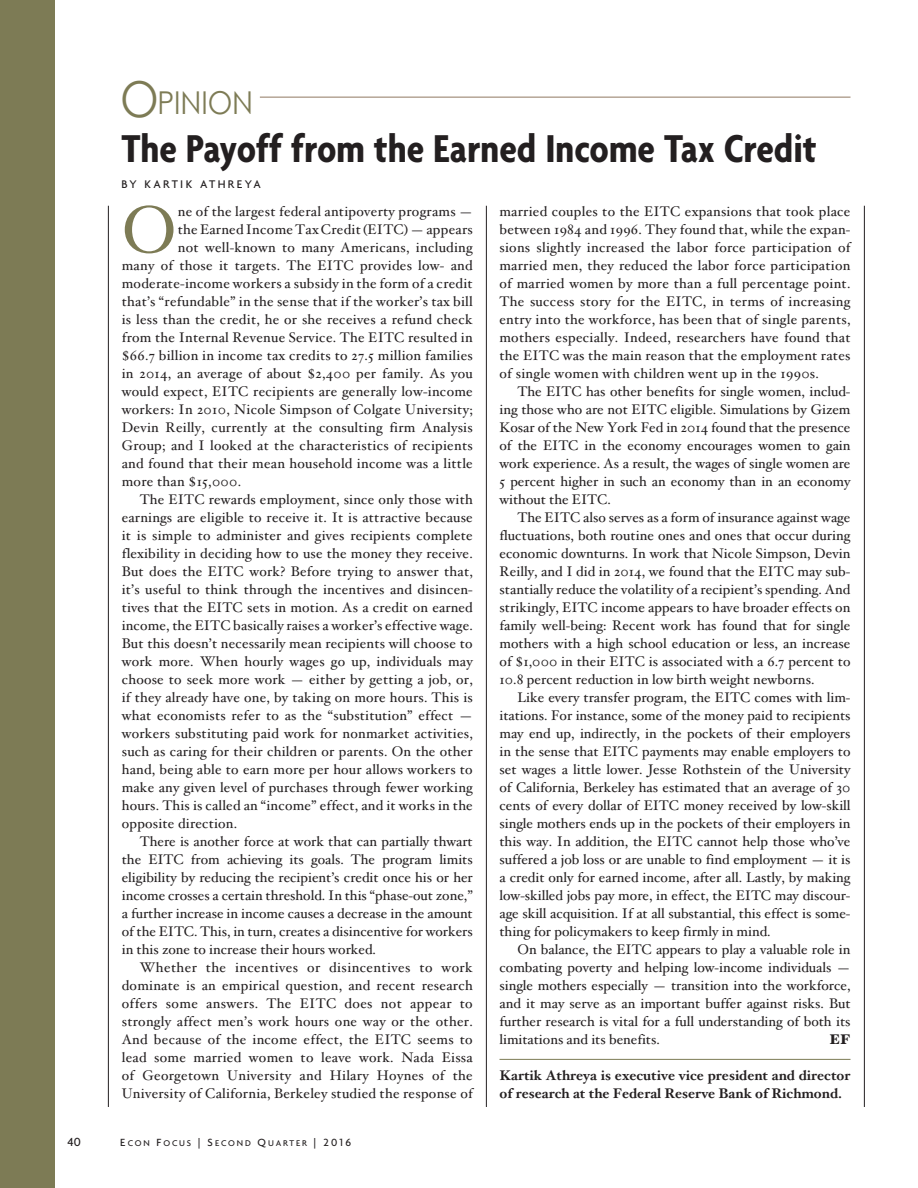
<style>
.page{position:relative;width:918px;height:1188px;background:#fff}
.page>*{position:absolute;margin:0;border:0;box-sizing:border-box;transform-origin:0 0}
.Body_Copy_w_indent{font:66.15px "Hoefler Text";color:#7d7b55}
.t1{font:700 condensed 42px "Agenda";color:#231f20}
.t2{font:31.5px "Century Gothic";color:#7d7b55;scale:.9 1}
.Body_Copy{font:13.95px/18px "Hoefler Text";letter-spacing:.005em;color:#231f20;text-align:justify}
.Body_Copy_w_indent-2{font:13.95px "Hoefler Text";letter-spacing:.02em;color:#231f20}
.Body_Copy_w_indent-3{font:700 13.95px/18px "Hoefler Text";color:#231f20}
.Body_Copy-2{font:900 13.95px "Hoefler Text";color:#231f20}
.t3{font:500 12.75px "Agenda";color:#231f20}
.By_Line{font:500 12px "Agenda";letter-spacing:.2em;color:#231f20}
.t4{font:500 9px "Agenda";letter-spacing:.2em;color:#231f20}
.s1{font-size:49.5px}
.s2{font-size:11.25px}
</style>
<div class="page">
<hr style="left:486px;top:206px;width:1px;height:901px;background:#231f20">
<hr style="left:108px;top:206px;width:1px;height:901px;background:#231f20">
<hr style="left:864px;top:206px;width:1px;height:901px;background:#231f20">
<div style="left:0;top:0;width:54px;height:1188px;background:#7d7b55"></div>
<hr style="left:500px;top:1059px;width:350px;height:1px;background:#7d7b55">
<hr style="left:260px;top:97px;width:591px;height:1px;background:#907962">
<p class="t2" style="left:120px;top:83px;width:149px"><span class="s1">O</span>PINION</p>
<p class="t1" style="left:122px;top:124px;width:697px">The Payoff from the Earned Income Tax Credit</p>
<p class="By_Line" style="left:122px;top:177px;width:141px">BY KARTIK ATHREYA</p>
<p class="Body_Copy_w_indent" style="left:122px;top:191px;width:56px">O</p>
<p class="Body_Copy_w_indent-2" style="left:178px;top:203px;width:297px">ne of the largest federal antipoverty programs —</p>
<p class="Body_Copy_w_indent-2" style="left:178px;top:221px;width:296px">the Earned Income Tax Credit (EITC) — appears</p>
<p class="Body_Copy_w_indent-2" style="left:178px;top:239px;width:296px">not well-known to many Americans, including</p>
<p class="Body_Copy_w_indent-2" style="left:122px;top:257px;width:353px">many of those it targets. The EITC provides low- and</p>
<p class="Body_Copy_w_indent-2" style="left:122px;top:275px;width:353px">moderate-income workers a subsidy in the form of a credit</p>
<p class="Body_Copy_w_indent-2" style="left:122px;top:293px;width:353px">that’s “refundable” in the sense that if the worker’s tax bill</p>
<p class="Body_Copy_w_indent-2" style="left:122px;top:311px;width:353px">is less than the credit, he or she receives a refund check</p>
<p class="Body_Copy_w_indent-2" style="left:122px;top:329px;width:353px">from the Internal Revenue Service. The EITC resulted in</p>
<p class="Body_Copy_w_indent-2" style="left:122px;top:347px;width:353px">$66.7 billion in income tax credits to 27.5 million families</p>
<p class="Body_Copy_w_indent-2" style="left:122px;top:365px;width:353px">in 2014, an average of about $2,400 per family. As you</p>
<p class="Body_Copy_w_indent-2" style="left:122px;top:383px;width:353px">would expect, EITC recipients are generally low-income</p>
<p class="Body_Copy_w_indent-2" style="left:122px;top:401px;width:353px">workers: In 2010, Nicole Simpson of Colgate University;</p>
<p class="Body_Copy_w_indent-2" style="left:122px;top:419px;width:353px">Devin Reilly, currently at the consulting firm Analysis</p>
<p class="Body_Copy_w_indent-2" style="left:122px;top:437px;width:353px">Group; and I looked at the characteristics of recipients</p>
<p class="Body_Copy_w_indent-2" style="left:122px;top:455px;width:353px">and found that their mean household income was a little</p>
<p class="Body_Copy_w_indent-2" style="left:122px;top:473px;width:121px">more than $15,000.</p>
<p class="Body_Copy" style="left:122px;top:491px;width:353px;text-indent:18px">The EITC rewards employment, since only those with earnings are eligible to receive it. It is attractive because it is simple to administer and gives recipients complete flexibility in deciding how to use the money they receive.<br>But does the EITC work? Before trying to answer that, it’s useful to think through the incentives and disincen&shy;tives that the EITC sets in motion. As a credit on earned income, the EITC basically raises a worker’s effective wage.<br>But this doesn’t necessarily mean recipients will choose to work more. When hourly wages go up, individuals may choose to seek more work — either by getting a job, or, if they already have one, by taking on more hours. This is what economists refer to as the “substitution” effect — workers substituting paid work for nonmarket activities, such as caring for their children or parents. On the other hand, being able to earn more per hour allows workers to make any given level of purchases through fewer working hours. This is called an “income” effect, and it works in the opposite direction.</p>
<p class="Body_Copy" style="left:122px;top:833px;width:353px;text-indent:18px">There is another force at work that can partially thwart the EITC from achieving its goals. The program limits eligibility by reducing the recipient’s credit once his or her income crosses a certain threshold. In this “phase-out zone,” a further increase in income causes a decrease in the amount of the EITC. This, in turn, creates a disincentive for workers in this zone to increase their hours worked.</p>
<p class="Body_Copy" style="left:122px;top:959px;width:353px;text-indent:18px">Whether the incentives or disincentives to work dominate is an empirical question, and recent research offers some answers. The EITC does not appear to strongly affect men’s work hours one way or the other.<br>And because of the income effect, the EITC seems to lead some married women to leave work. Nada Eissa of Georgetown University and Hilary Hoynes of the University of California, Berkeley studied the response of</p>
<p class="t3" style="left:68px;top:1134px;width:15px">40</p>
<p class="t4" style="left:120px;top:1138px;width:232px"><span class="s2">E</span>CON <span class="s2">F</span>OCUS <span class="s2">|</span> <span class="s2">S</span>ECOND <span class="s2">Q</span>UARTER <span class="s2">| 2016</span></p>
<p class="Body_Copy" style="left:500px;top:203px;width:353px">married couples to the EITC expansions that took place between 1984 and 1996. They found that, while the expan&shy;sions slightly increased the labor force participation of married men, they reduced the labor force participation of married women by more than a full percentage point.<br>The success story for the EITC, in terms of increasing entry into the workforce, has been that of single parents, mothers especially. Indeed, researchers have found that the EITC was the main reason that the employment rates of single women with children went up in the 1990s.</p>
<p class="Body_Copy" style="left:500px;top:383px;width:353px;text-indent:18px">The EITC has other benefits for single women, includ&shy;ing those who are not EITC eligible. Simulations by Gizem Kosar of the New York Fed in 2014 found that the presence of the EITC in the economy encourages women to gain work experience. As a result, the wages of single women are 5 percent higher in such an economy than in an economy without the EITC.</p>
<p class="Body_Copy" style="left:500px;top:509px;width:353px;text-indent:18px">The EITC also serves as a form of insurance against wage fluctuations, both routine ones and ones that occur during economic downturns. In work that Nicole Simpson, Devin Reilly, and I did in 2014, we found that the EITC may sub&shy;stantially reduce the volatility of a recipient’s spending. And strikingly, EITC income appears to have broader effects on family well-being: Recent work has found that for single mothers with a high school education or less, an increase of $1,000 in their EITC is associated with a 6.7 percent to 10.8 percent reduction in low birth weight newborns.</p>
<p class="Body_Copy" style="left:500px;top:689px;width:353px;text-indent:18px">Like every transfer program, the EITC comes with lim&shy;itations. For instance, some of the money paid to recipients may end up, indirectly, in the pockets of their employers in the sense that EITC payments may enable employers to set wages a little lower. Jesse Rothstein of the University of California, Berkeley has estimated that an average of 30 cents of every dollar of EITC money received by low-skill single mothers ends up in the pockets of their employers in this way. In addition, the EITC cannot help those who’ve suffered a job loss or are unable to find employment — it is a credit only for earned income, after all. Lastly, by making low-skilled jobs pay more, in effect, the EITC may discour&shy;age skill acquisition. If at all substantial, this effect is some&shy;thing for policymakers to keep firmly in mind.</p>
<p class="Body_Copy" style="left:500px;top:941px;width:353px;text-indent:18px">On balance, the EITC appears to play a valuable role in combating poverty and helping low-income individuals — single mothers especially — transition into the workforce, and it may serve as an important buffer against risks. But further research is vital for a full understanding of both its limitations and its benefits.</p>
<p class="Body_Copy-2" style="left:830px;top:1031px;width:22px">EF</p>
<p class="Body_Copy_w_indent-3" style="left:500px;top:1067px;width:353px">Kartik Athreya is executive vice president and director of research at the Federal Reserve Bank of Richmond.</p>
</div>
